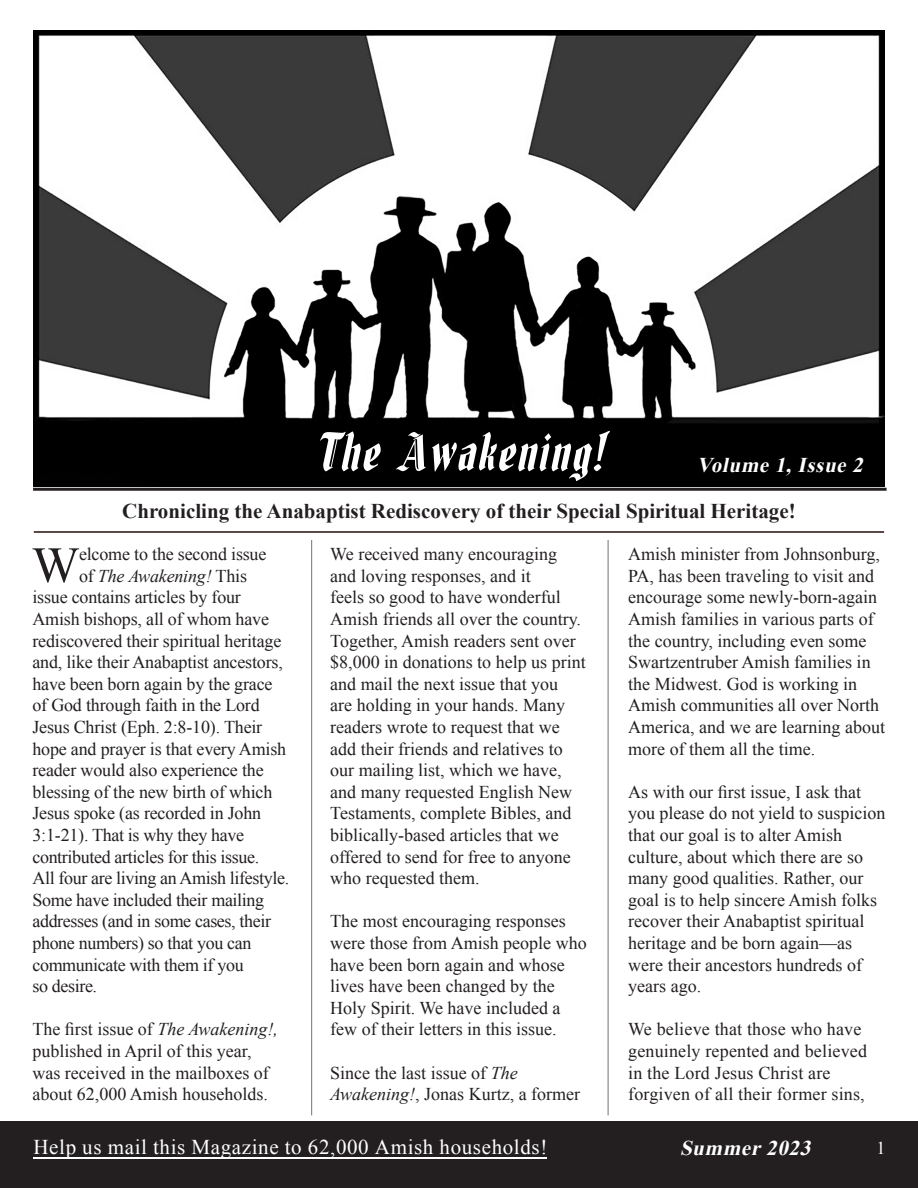
<style>
.page{position:relative;width:918px;height:1188px;background:#fff}
.page>*{position:absolute;margin:0;border:0;box-sizing:border-box;transform-origin:0 0}
.t1{font:italic 57px "Fenwick Woodtype";color:#fff}
.t2{font:50.55px "Times New Roman";color:#231f20}
.t3{font:700 21px "Times New Roman";color:#231f20}
.t4{font:21px "Times New Roman";letter-spacing:.03em;color:#fff}
.t5{font:italic 700 21px "Times New Roman";color:#fff}
.t6{font:18px/21.6px "Times New Roman";color:#231f20}
.t7{font:18px/21.6px "Times New Roman";letter-spacing:-.02em;color:#231f20}
.t8{font:italic 18px "Times New Roman";letter-spacing:-.01em;color:#231f20}
.t9{font:18px "Times New Roman";color:#fff}
.s1{font-style:normal}
.s2{font-style:italic}
</style>
<div class="page">
<div style="left:0;top:1122px;width:918px;height:66px;background:#231f20"></div>
<hr style="left:34px;top:531px;width:850px;height:2px;background:#280c0e">
<hr style="left:33px;top:488px;width:854px;height:3px;background:#231f20">
<img style="left:34px;top:31px;width:851px;height:455px">
<hr style="left:311px;top:540px;width:1px;height:575px;background:#737473">
<hr style="left:608px;top:540px;width:1px;height:575px;background:#737473">
<hr style="left:33px;top:1157px;width:514px;height:1px;background:#fff">
<p class="t1" style="left:314px;top:419px;width:306px">The Awakening!</p>
<p class="t5" style="left:697px;top:450px;width:173px">Volume 1,Issue 2</p>
<p class="t3" style="left:122px;top:497px;width:675px">Chronicling the Anabaptist Rediscovery of their Special Spiritual Heritage!</p>
<p class="t2" style="left:32px;top:531px;width:49px">W</p>
<p class="t6" style="left:79px;top:543px;width:189px">elcome to the second issue</p>
<p class="t8" style="left:79px;top:563px;width:170px"><span class="s1">of</span> The Awakening! <span class="s1">This</span></p>
<p class="t6" style="left:32px;top:586px;width:210px">issue contains articles by four</p>
<p class="t6" style="left:32px;top:608px;width:238px">Amish bishops, all of whom have</p>
<p class="t6" style="left:32px;top:630px;width:250px">rediscovered their spiritual heritage</p>
<p class="t6" style="left:32px;top:651px;width:252px">and, like their Anabaptist ancestors,</p>
<p class="t6" style="left:32px;top:673px;width:242px">have been born again by the grace</p>
<p class="t6" style="left:32px;top:694px;width:229px">of God through faith in the Lord</p>
<p class="t6" style="left:32px;top:716px;width:231px">Jesus Christ (Eph. 2:8-10). Their</p>
<p class="t6" style="left:32px;top:738px;width:255px">hope and prayer is that every Amish</p>
<p class="t6" style="left:32px;top:759px;width:233px">reader would also experience the</p>
<p class="t6" style="left:32px;top:781px;width:242px">blessing of the new birth of which</p>
<p class="t6" style="left:32px;top:802px;width:230px">Jesus spoke (as recorded in John</p>
<p class="t7" style="left:32px;top:824px;width:213px">3:1-21). That is why they have</p>
<p class="t7" style="left:32px;top:846px;width:228px">contributed articles for this issue.</p>
<p class="t7" style="left:32px;top:867px;width:258px">All four are living an Amish lifestyle.<br>Some have included their mailing addresses (and in some cases, their phone numbers) so that you can communicate with them if you</p>
<p class="t7" style="left:32px;top:975px;width:66px">so desire.</p>
<p class="t6" style="left:32px;top:1018px;width:247px">The first issue of <span class="s2">The Awakening!, </span>published in April of this year, was received in the mailboxes of about 62,000 Amish households.</p>
<p class="t6" style="left:330px;top:543px;width:257px">We received many encouraging and loving responses, and it<br>feels so good to have wonderful<br>Amish friends all over the country.<br>Together, Amish readers sent over $8,000 in donations to help us print and mail the next issue that you<br>are holding in your hands. Many readers wrote to request that we add their friends and relatives to our mailing list, which we have, and many requested English New<br>Testaments, complete Bibles, and biblically-based articles that we offered to send for free to anyone who requested them.</p>
<p class="t6" style="left:330px;top:910px;width:258px">The most encouraging responses were those from Amish people who have been born again and whose lives have been changed by the<br>Holy Spirit. We have included a few of their letters in this issue.</p>
<p class="t6" style="left:330px;top:1062px;width:251px">Since the last issue of <span class="s2">The<br>Awakening!</span>, Jonas Kurtz, a former</p>
<p class="t6" style="left:628px;top:543px;width:258px">Amish minister from Johnsonburg,<br>PA, has been traveling to visit and encourage some newly-born-again<br>Amish families in various parts of the country, including even some<br>Swartzentruber Amish families in the Midwest. God is working in<br>Amish communities all over North<br>America, and we are learning about more of them all the time.</p>
<p class="t6" style="left:628px;top:781px;width:259px">As with our first issue, I ask that you please do not yield to suspicion that our goal is to alter Amish culture, about which there are so many good qualities. Rather, our goal is to help sincere Amish folks recover their Anabaptist spiritual heritage and be born again—as were their ancestors hundreds of years ago.</p>
<p class="t6" style="left:628px;top:1018px;width:240px">We believe that those who have genuinely repented and believed in the Lord Jesus Christ are forgiven of all their former sins,</p>
<p class="t4" style="left:33px;top:1133px;width:515px">Help us mail this Magazine to 62,000 Amish households!</p>
<p class="t9" style="left:877px;top:1136px;width:10px">1</p>
<p class="t5" style="left:680px;top:1133px;width:138px">Summer2023</p>
</div>
